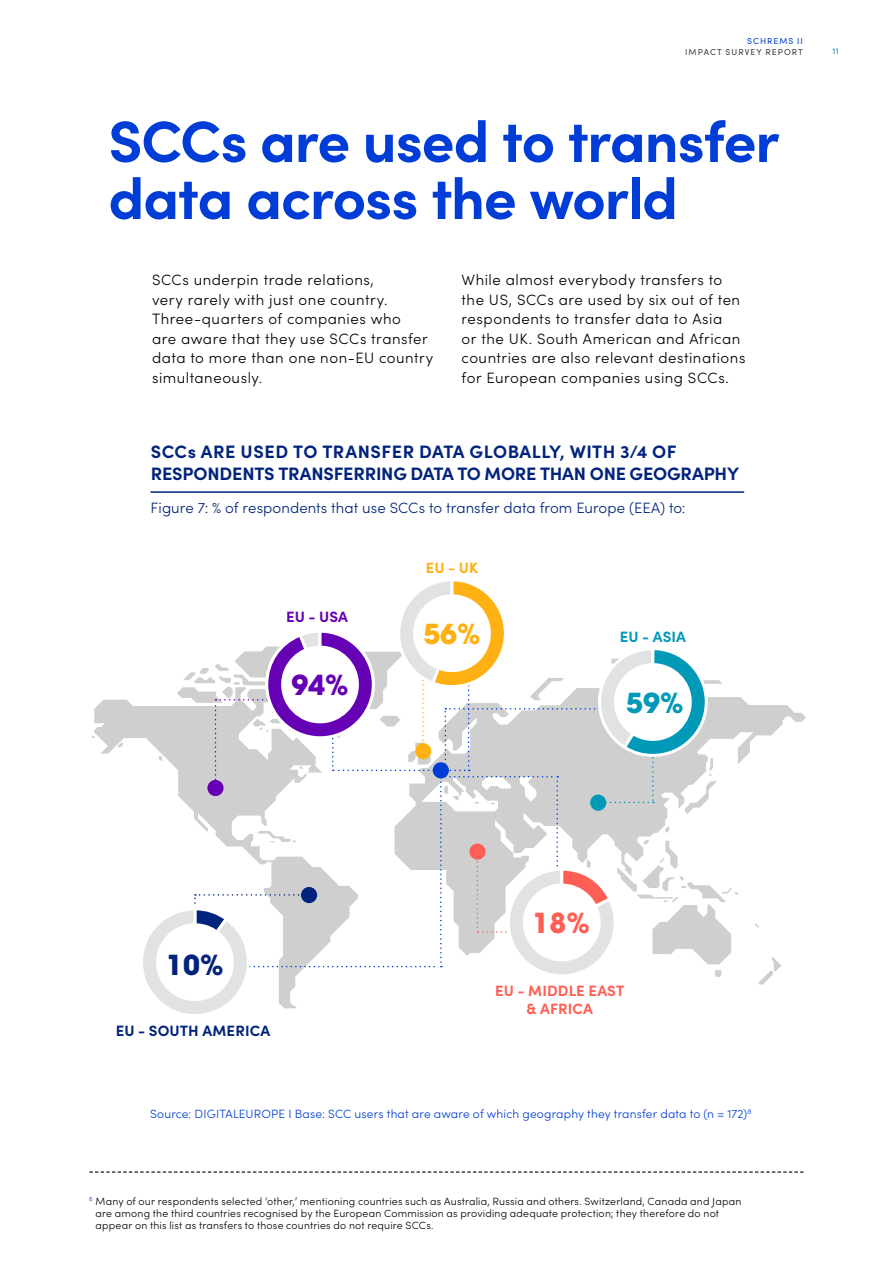
<style>
.page{position:relative;width:893px;height:1263px;background:#fff}
.page>*{position:absolute;margin:0;border:0;box-sizing:border-box;transform-origin:0 0}
.t1{font:700 58.5px/57px "Sofia Pro";letter-spacing:-.02em;color:#003dd6}
.t2{font:700 27.3px "Avant Garde";color:#ff5e54}
.t3{font:700 27.3px "Avant Garde";color:#00237b}
.t4{font:700 27.3px "Avant Garde";color:#6500b4}
.t5{font:700 27.3px "Avant Garde";color:#ffb012}
.t6{font:700 27.3px "Avant Garde";color:#0099b8}
.t7{font:700 18px/22.5px "Sofia Pro";letter-spacing:-.005em;color:#00237b}
.t8{font:300 15px/19.5px "Sofia Pro";letter-spacing:.035em;color:#000}
.t9{font:300 15px "Sofia Pro";letter-spacing:.005em;color:#00237b}
.t10{font:700 15px/18px "Sofia Pro";letter-spacing:.005em;color:#ff5e54;text-align:center}
.t11{font:700 15px "Sofia Pro";letter-spacing:.005em;color:#00237b}
.t12{font:700 15px "Sofia Pro";letter-spacing:.01em;color:#0099b8}
.t13{font:700 15px "Sofia Pro";color:#6500b4}
.t14{font:700 15px "Sofia Pro";color:#ffb012}
.t15{font:300 12px "Sofia Pro";letter-spacing:.015em;color:#003dd6}
.t16{font:300 10.5px/12px "Sofia Pro";letter-spacing:.02em;color:#000}
.t17{font:8.7px "Sofia Pro";letter-spacing:.12em;color:#3c3d3d}
.t18{font:8.7px "Sofia Pro";letter-spacing:.12em;color:#003dd6}
.t19{font:8.7px "Sofia Pro";color:#0098b7}
</style>
<div class="page">
<svg style="left:89px;top:1171px;width:715px;height:1px"></svg>
<hr style="left:151px;top:491px;width:593px;height:2px;background:#00237b">
<svg style="left:758px;top:956px;width:23px;height:28px"></svg>
<svg style="left:738px;top:697px;width:68px;height:231px"></svg>
<svg style="left:94px;top:699px;width:45px;height:55px;fill:#cfcfcf"></svg>
<svg style="left:139px;top:581px;width:599px;height:433px"></svg>
<div style="left:614px;top:663px;width:78px;height:78px;background:#fff;border-radius:50%"></div>
<div style="left:590px;top:794px;width:16px;height:17px;background:#0099b8;border-radius:50%"></div>
<p class="t18" style="left:747px;top:35px;width:57px">SCHREMS II</p>
<p class="t17" style="left:685px;top:46px;width:119px">IMPACT SURVEY REPORT</p>
<h1 class="t1" style="left:108px;top:108px;width:673px">SCCs are used to transfer data across the world</h1>
<p class="t8" style="left:152px;top:269px;width:283px">SCCs underpin trade relations,<br>very rarely with just one country.<br>Three-quarters of companies who<br>are aware that they use SCCs transfer data to more than one non-EU country simultaneously.</p>
<p class="t8" style="left:462px;top:269px;width:285px">While almost everybody transfers to the US, SCCs are used by six out of ten respondents to transfer data to Asia<br>or the UK. South American and African countries are also relevant destinations for European companies using SCCs.</p>
<p class="t7" style="left:151px;top:439px;width:590px">SCCs ARE USED TO TRANSFER DATA GLOBALLY, WITH 3/4 OF<br>RESPONDENTS TRANSFERRING DATA TO MORE THAN ONE GEOGRAPHY</p>
<p class="t9" style="left:151px;top:497px;width:536px">Figure 7: % of respondents that use SCCs to transfer data from Europe (EEA) to:</p>
<p class="t13" style="left:286px;top:605px;width:63px">EU - USA</p>
<h2 class="t4" style="left:291px;top:667px;width:59px">94%</h2>
<p class="t14" style="left:426px;top:556px;width:54px">EU - UK</p>
<h2 class="t5" style="left:423px;top:616px;width:59px">56%</h2>
<p class="t12" style="left:620px;top:625px;width:68px">EU - ASIA</p>
<h2 class="t6" style="left:626px;top:685px;width:59px">59%</h2>
<p class="t19" style="left:832px;top:45px;width:8px">11</p>
<h2 class="t3" style="left:166px;top:947px;width:59px">10%</h2>
<p class="t11" style="left:116px;top:1019px;width:156px">EU - SOUTH AMERICA</p>
<h2 class="t2" style="left:532px;top:906px;width:59px">18%</h2>
<p class="t10" style="left:495px;top:980px;width:131px">EU - MIDDLE EAST &amp; AFRICA</p>
<p class="t15" style="left:150px;top:1105px;width:603px">Source: DIGITALEUROPE I Base: SCC users that are aware of which geography they transfer data to (n = 172)<sup>8</sup></p>
<p class="t16" style="left:96px;top:1194px;width:647px;text-indent:-6px"><sup>6</sup> Many of our respondents selected ‘other,’ mentioning countries such as Australia, Russia and others. Switzerland, Canada and Japan are among the third countries recognised by the European Commission as providing adequate protection; they therefore do not appear on this list as transfers to those countries do not require SCCs.</p>
</div>
